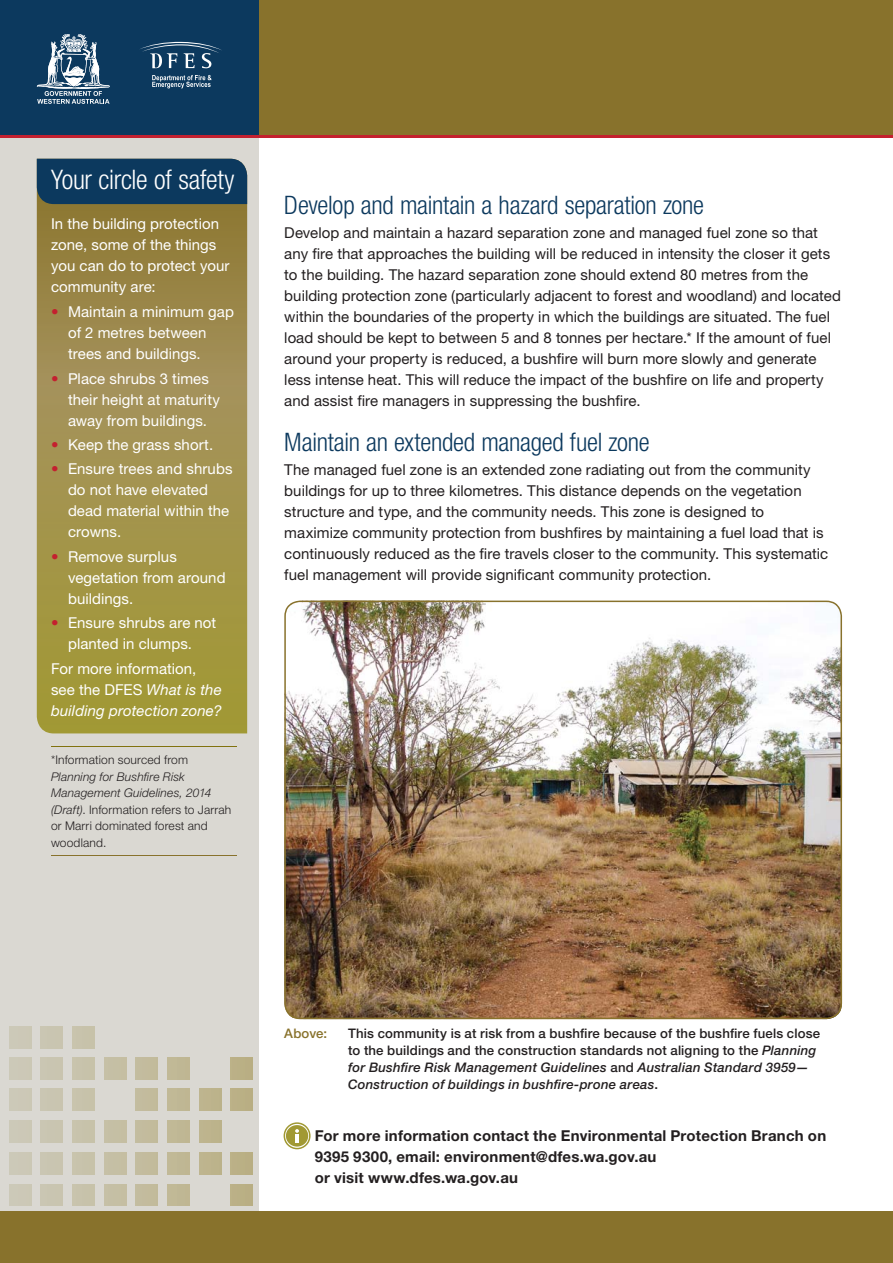
<style>
.page{position:relative;width:893px;height:1263px;background:#fff}
.page>*{position:absolute;margin:0;border:0;box-sizing:border-box;transform-origin:0 0}
.t1{font:300 condensed 27px "Helvetica Neue LT Std";letter-spacing:-.015em;color:#fff}
.t2{font:300 condensed 25.5px "Helvetica Neue LT Std";letter-spacing:-.01em;color:#0c395e}
.t3{font:15px/21px "Helvetica Neue LT Std";letter-spacing:.005em;color:#231f20}
.t4{font:15px/21px "Helvetica Neue LT Std";letter-spacing:.005em;color:#fff}
.t5{font:700 15px/21px "Helvetica Neue LT Std";letter-spacing:.015em;color:#231f20}
.t6{font:italic 15px/21px "Helvetica Neue LT Std";letter-spacing:.01em;color:#fff}
.t7{font:500 13.2px/17.1px "Helvetica Neue LT Std";letter-spacing:.01em;color:#231f20}
.t8{font:500 13.2px "Helvetica Neue LT Std";letter-spacing:.005em;color:#88722c}
.t9{font:300 12px/16.5px "Helvetica Neue LT Std";letter-spacing:.015em;color:#231f20}
.s1{color:#c4202f}
.s2{font-style:normal}
.s3{font-style:italic}
</style>
<div class="page">
<div style="left:0;top:136px;width:259px;height:1127px;background:#dad8d2"></div>
<div style="left:0;top:0;width:893px;height:136px;background:#88722c"></div>
<div style="left:0;top:0;width:259px;height:136px;background:#0c395e"></div>
<hr style="left:0;top:135px;width:893px;height:3px;background:#c4202f">
<div style="left:0;top:1212px;width:893px;height:51px;background:#88722c"></div>
<div style="left:9px;top:1057px;width:22px;height:22px;background:#ccc8b7"></div>
<div style="left:9px;top:1027px;width:22px;height:22px;background:#ccc8b7"></div>
<div style="left:72px;top:1057px;width:22px;height:22px;background:#c7c2ab"></div>
<div style="left:72px;top:1027px;width:22px;height:22px;background:#c7c2ab"></div>
<div style="left:136px;top:1057px;width:22px;height:22px;background:#c3bb9d"></div>
<div style="left:41px;top:1057px;width:22px;height:22px;background:#c9c5b1"></div>
<div style="left:41px;top:1027px;width:22px;height:22px;background:#c9c5b1"></div>
<div style="left:104px;top:1057px;width:22px;height:22px;background:#c5bfa4"></div>
<div style="left:167px;top:1057px;width:22px;height:22px;background:#bfb795"></div>
<div style="left:231px;top:1057px;width:22px;height:22px;background:#bab085"></div>
<div style="left:9px;top:1089px;width:22px;height:22px;background:#ccc8b7"></div>
<div style="left:72px;top:1089px;width:22px;height:22px;background:#c7c2ab"></div>
<div style="left:136px;top:1089px;width:22px;height:22px;background:#c3bb9d"></div>
<div style="left:199px;top:1089px;width:22px;height:22px;background:#beb48d"></div>
<div style="left:41px;top:1089px;width:22px;height:22px;background:#c9c5b1"></div>
<div style="left:167px;top:1089px;width:22px;height:22px;background:#bfb795"></div>
<div style="left:231px;top:1089px;width:22px;height:22px;background:#bab085"></div>
<div style="left:9px;top:1121px;width:22px;height:22px;background:#ccc8b7"></div>
<div style="left:72px;top:1121px;width:22px;height:22px;background:#c7c2ab"></div>
<div style="left:136px;top:1121px;width:22px;height:22px;background:#c3bb9d"></div>
<div style="left:199px;top:1121px;width:22px;height:22px;background:#beb48d"></div>
<div style="left:41px;top:1121px;width:22px;height:22px;background:#c9c5b1"></div>
<div style="left:104px;top:1121px;width:22px;height:22px;background:#c5bfa4"></div>
<div style="left:167px;top:1121px;width:22px;height:22px;background:#bfb795"></div>
<div style="left:9px;top:1152px;width:22px;height:22px;background:#ccc8b7"></div>
<div style="left:72px;top:1152px;width:22px;height:22px;background:#c7c2ab"></div>
<div style="left:136px;top:1152px;width:22px;height:22px;background:#c3bb9d"></div>
<div style="left:199px;top:1152px;width:22px;height:22px;background:#beb48d"></div>
<div style="left:41px;top:1152px;width:22px;height:22px;background:#c9c5b1"></div>
<div style="left:104px;top:1152px;width:22px;height:22px;background:#c5bfa4"></div>
<div style="left:167px;top:1152px;width:22px;height:22px;background:#bfb795"></div>
<div style="left:231px;top:1152px;width:22px;height:22px;background:#bab085"></div>
<div style="left:9px;top:1184px;width:22px;height:22px;background:#ccc8b7"></div>
<div style="left:72px;top:1184px;width:22px;height:22px;background:#c7c2ab"></div>
<div style="left:136px;top:1184px;width:22px;height:22px;background:#c3bb9d"></div>
<div style="left:41px;top:1184px;width:22px;height:22px;background:#c9c5b1"></div>
<div style="left:104px;top:1184px;width:22px;height:22px;background:#c5bfa4"></div>
<div style="left:167px;top:1184px;width:22px;height:22px;background:#bfb795"></div>
<div style="left:231px;top:1184px;width:22px;height:22px;background:#bab085"></div>
<svg style="left:37px;top:34px;width:73px;height:70px"></svg>
<svg style="left:152px;top:75px;width:60px;height:13px"></svg>
<svg style="left:140px;top:42px;width:82px;height:26px"></svg>
<img style="left:284px;top:601px;width:558px;height:418px">
<svg style="left:37px;top:204px;width:210px;height:529px;background:#9f8f46"></svg>
<svg style="left:284px;top:1122px;width:27px;height:27px"></svg>
<div style="left:37px;top:159px;width:210px;height:45px;background:#0c395e"></div>
<hr style="left:51px;top:746px;width:186px;height:1px;background:#81720e">
<hr style="left:51px;top:855px;width:186px;height:1px;background:#88722c">
<h1 class="t1" style="left:51px;top:170px;width:185px">Your circle of safety</h1>
<p class="t4" style="left:51px;top:215px;width:180px">In the building protection zone, some of the things you can do to protect your community are:</p>
<p class="t4" style="left:68px;top:303px;width:167px;text-indent:-17px"><span class="s1">•</span> Maintain a minimum gap of 2 metres between trees and buildings.</p>
<p class="t4" style="left:68px;top:370px;width:153px;text-indent:-17px"><span class="s1">•</span> Place shrubs 3 times their height at maturity away from buildings.</p>
<p class="t4" style="left:51px;top:436px;width:164px"><span class="s1">•</span> Keep the grass short.</p>
<p class="t4" style="left:68px;top:460px;width:166px;text-indent:-17px"><span class="s1">•</span> Ensure trees and shrubs do not have elevated dead material within the crowns.</p>
<p class="t4" style="left:68px;top:548px;width:159px;text-indent:-17px"><span class="s1">•</span> Remove surplus vegetation from around buildings.</p>
<p class="t4" style="left:51px;top:614px;width:167px;text-align:center"><span class="s1">•</span> Ensure shrubs are not planted in clumps.</p>
<p class="t6" style="left:51px;top:660px;width:172px"><span class="s2">For more information, see the DFES</span> What is the building protection zone?</p>
<p class="t9" style="left:51px;top:752px;width:139px">*Information sourced from</p>
<p class="t9" style="left:51px;top:768px;width:182px"><span class="s3">Planning for Bushfire Risk<br>Management Guidelines, 2014 (Draft)</span>. Information refers to Jarrah or Marri dominated forest and woodland.</p>
<h2 class="t2" style="left:284px;top:196px;width:421px">Develop and maintain a hazard separation zone</h2>
<p class="t3" style="left:284px;top:224px;width:558px">Develop and maintain a hazard separation zone and managed fuel zone so that any fire that approaches the building will be reduced in intensity the closer it gets to the building. The hazard separation zone should extend 80 metres from the building protection zone (particularly adjacent to forest and woodland) and located within the boundaries of the property in which the buildings are situated. The fuel load should be kept to between 5 and 8 tonnes per hectare.* If the amount of fuel around your property is reduced, a bushfire will burn more slowly and generate less intense heat. This will reduce the impact of the bushfire on life and property and assist fire managers in suppressing the bushfire.</p>
<h2 class="t2" style="left:284px;top:433px;width:367px">Maintain an extended managed fuel zone</h2>
<p class="t3" style="left:284px;top:461px;width:545px">The managed fuel zone is an extended zone radiating out from the community buildings for up to three kilometres. This distance depends on the vegetation structure and type, and the community needs. This zone is designed to maximize community protection from bushfires by maintaining a fuel load that is continuously reduced as the fire travels closer to the community. This systematic fuel management will provide significant community protection.</p>
<p class="t8" style="left:284px;top:1028px;width:44px">Above:</p>
<p class="t7" style="left:348px;top:1026px;width:473px">This community is at risk from a bushfire because of the bushfire fuels close to the buildings and the construction standards not aligning to the <span class="s3">Planning for Bushfire Risk Management Guidelines</span> and <span class="s3">Australian Standard 3959— Construction of buildings in bushfire-prone areas</span>.</p>
<p class="t5" style="left:315px;top:1127px;width:513px">For more information contact the Environmental Protection Branch on<br>9395 9300, email: environment@dfes.wa.gov.au<br>or visit www.dfes.wa.gov.au</p>
</div>
